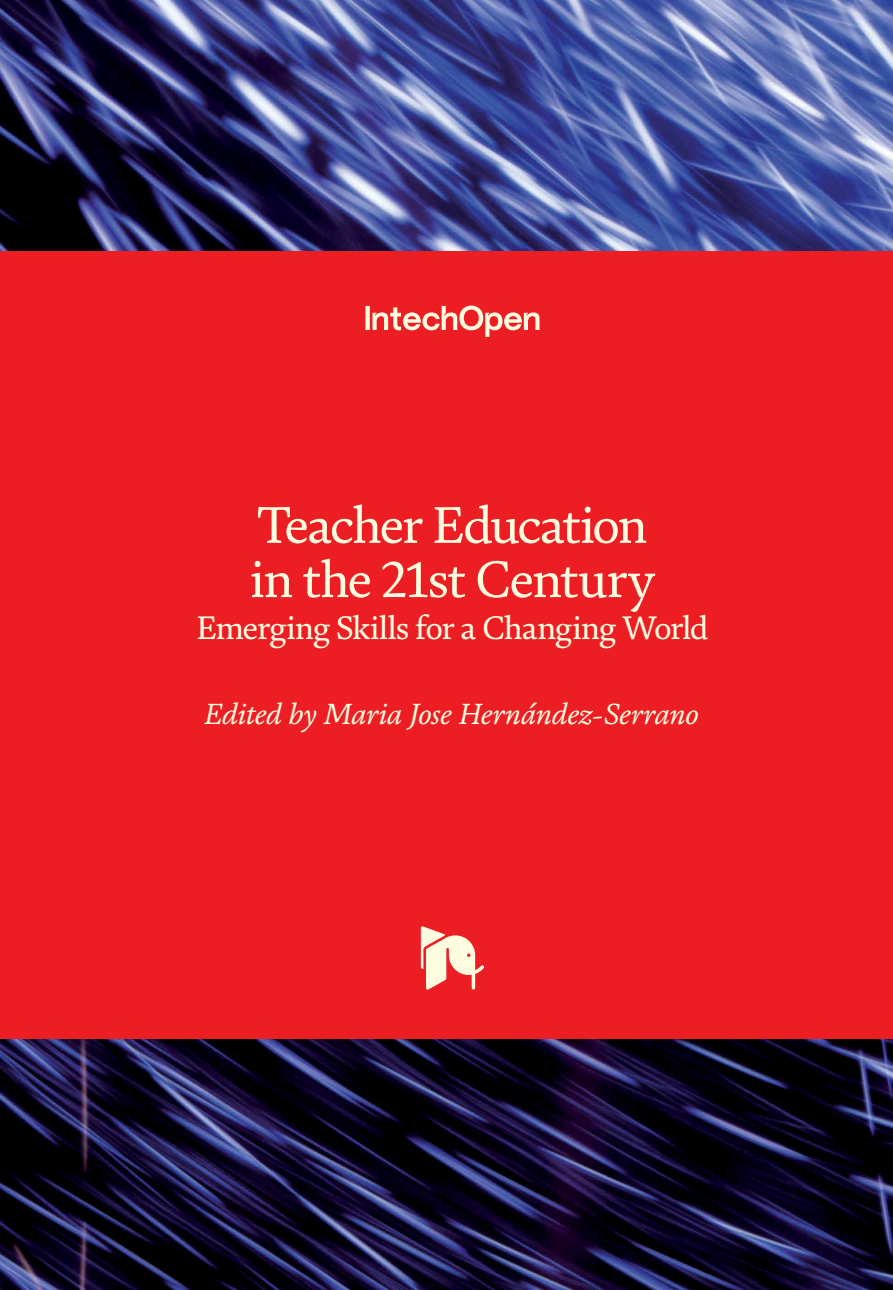
<style>
.page{position:relative;width:893px;height:1290px;background:#fff}
.page>*{position:absolute;margin:0;border:0;box-sizing:border-box;transform-origin:0 0}
.t1{font:52.5px/54.2px "FS Brabo";letter-spacing:-.035em;color:#fffcdf}
.t2{font:33.25px "FS Brabo";letter-spacing:-.03em;color:#fffcdf}
.t3{font:italic 29.75px "FS Brabo";letter-spacing:-.015em;color:#fffcdf}
</style>
<div class="page">
<img style="left:0;top:0;width:893px;height:1290px">
<div style="left:0;top:251px;width:893px;height:787px;background:#ed1d24"></div>
<svg style="left:365px;top:306px;width:174px;height:31px"></svg>
<svg style="left:421px;top:926px;width:63px;height:64px"></svg>
<h1 class="t1" style="left:249px;top:496px;width:407px">Teacher Education in the 21st Century</h1>
<p class="t2" style="left:196px;top:603px;width:514px">Emerging Skills for a Changing World</p>
<p class="t3" style="left:205px;top:691px;width:496px">Edited by Maria Jose Hernández-Serrano</p>
</div>
